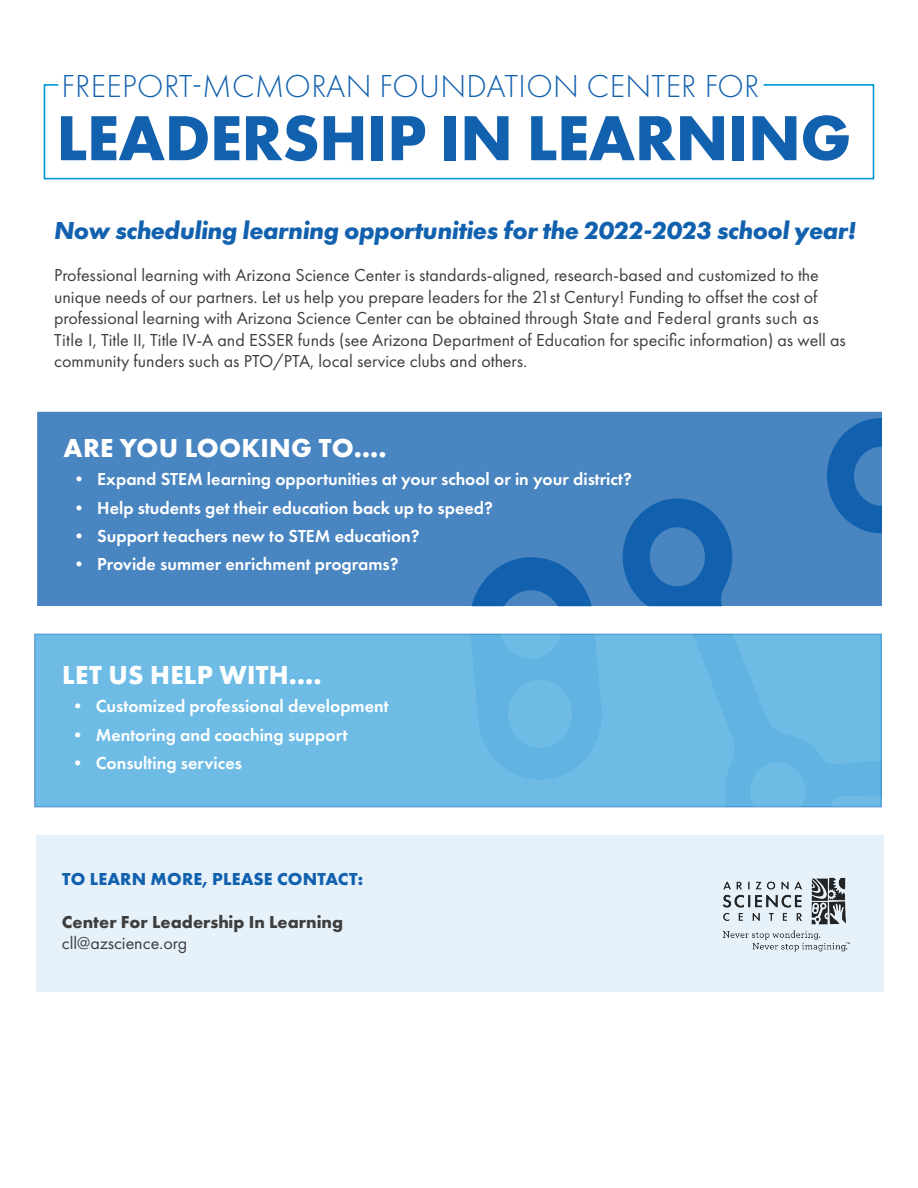
<style>
.page{position:relative;width:918px;height:1188px;background:#fff}
.page>*{position:absolute;margin:0;border:0;box-sizing:border-box;transform-origin:0 0}
.t1{font:700 66px "Futura PT";letter-spacing:-.01em;color:#1161af}
.t2{font:300 33px "Futura PT";letter-spacing:.01em;color:#1161af}
.t3{font:700 27px "Futura PT";letter-spacing:.01em;color:#fff}
.t4{font:italic 700 25.5px "Futura PT";letter-spacing:-.02em;color:#1161af}
.t5{font:18px/21.6px "Futura PT";color:#3e3e3f}
.t6{font:600 18px "Futura PT";color:#fff}
.t7{font:700 18px "Futura PT";color:#3e3e3f}
.t8{font:700 18px "Futura PT";letter-spacing:.01em;color:#1161af}
</style>
<div class="page">
<svg style="left:37px;top:411px;width:845px;height:196px;background:#4482bf"></svg>
<svg style="left:43px;top:84px;width:832px;height:96px"></svg>
<div style="left:35px;top:634px;width:846px;height:173px;background:linear-gradient(to right,#6fbce6,#69b9e5)"></div>
<div style="left:36px;top:836px;width:848px;height:156px;background:#e6f1f9"></div>
<img style="left:722px;top:877px;width:128px;height:75px">
<p class="t2" style="left:61px;top:68px;width:700px">FREEPORT-MCMORAN FOUNDATION CENTER FOR</p>
<p class="t1" style="left:56px;top:96px;width:797px">LEADERSHIP IN LEARNING</p>
<p class="t4" style="left:54px;top:215px;width:804px">Now scheduling learning opportunities for the 2022-2023 school year!</p>
<p class="t5" style="left:54px;top:264px;width:793px">Professional learning with Arizona Science Center is standards-aligned, research-based and customized to the unique needs of our partners. Let us help you prepare leaders for the 21st Century! Funding to offset the cost of professional learning with Arizona Science Center can be obtained through State and Federal grants such as Title I, Title II, Title IV-A and ESSER funds (see Arizona Department of Education for specific information) as well as community funders such as PTO/PTA, local service clubs and others.</p>
<p class="t3" style="left:64px;top:431px;width:325px">ARE YOU LOOKING TO….</p>
<p class="t6" style="left:70px;top:468px;width:563px">• Expand STEM learning opportunities at your school or in your district?</p>
<p class="t6" style="left:70px;top:496px;width:424px">• Help students get their education back up to speed?</p>
<p class="t6" style="left:70px;top:525px;width:351px">• Support teachers new to STEM education?</p>
<p class="t6" style="left:70px;top:553px;width:330px">• Provide summer enrichment programs?</p>
<p class="t3" style="left:62px;top:657px;width:261px">LET US HELP WITH….</p>
<p class="t6" style="left:69px;top:695px;width:322px">• Customized professional development</p>
<p class="t6" style="left:69px;top:723px;width:280px">• Mentoring and coaching support</p>
<p class="t6" style="left:69px;top:752px;width:175px">• Consulting services</p>
<p class="t8" style="left:62px;top:867px;width:303px">TO LEARN MORE, PLEASE CONTACT:</p>
<p class="t7" style="left:62px;top:910px;width:283px">Center For Leadership In Learning</p>
<p class="t5" style="left:62px;top:933px;width:127px">cll@azscience.org</p>
</div>
